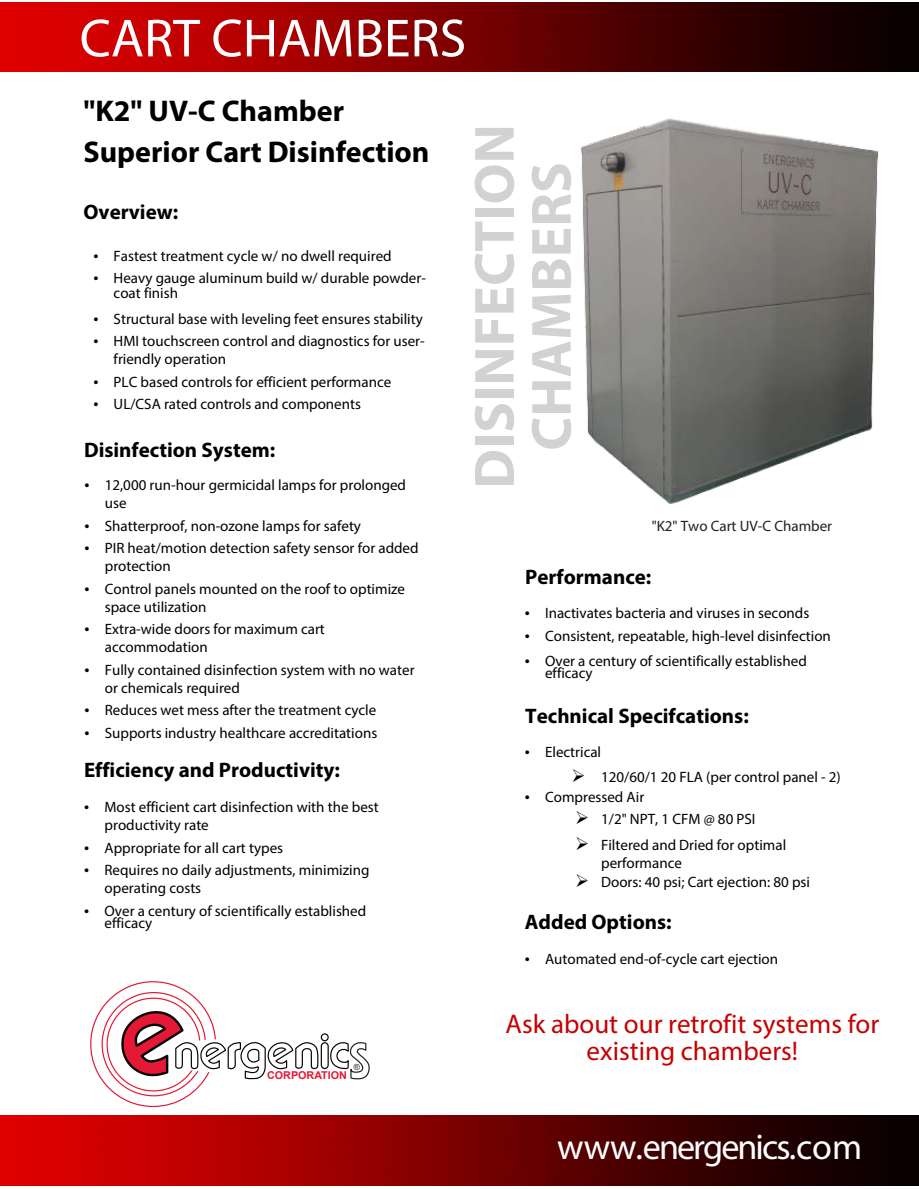
<style>
.page{position:relative;width:919px;height:1189px;background:#fff}
.page>*{position:absolute;margin:0;border:0;box-sizing:border-box;transform-origin:0 0}
.t1{font:700 57px/57px "Myriad Pro";color:#d1d2d3;text-align:center}
.t2{font:54px "Myriad Pro";color:#fff}
.t3{font:36px "Myriad Pro";letter-spacing:-.055em;color:#fff}
.t4{font:700 30px/40.3px "Myriad Pro";color:#000}
.t5{font:27px/27.2px "Myriad Pro";color:#c60000;text-align:center}
.t6{font:700 21px "Myriad Pro";color:#000}
.t7{font:15px/18px "Myriad Pro";color:#000}
.t8{font:15px "Myriad Pro";color:#231f20}
.t9{font:700 10.8px "Arial";color:#e51836}
.t10{font:8.4px "Arial";color:#231f20}
.s1{font-size:18px}
</style>
<div class="page">
<img style="left:0;top:2px;width:918px;height:70px">
<img style="left:0;top:1115px;width:918px;height:69px">
<div style="left:320px;top:1032px;width:8px;height:8px;border:1px solid #040504;border-radius:50%"></div>
<div style="left:320px;top:1041px;width:8px;height:27px;border:1px solid #040504;border-radius:4px"></div>
<svg style="left:330px;top:1042px;width:40px;height:36px"></svg>
<svg style="left:90px;top:981px;width:229px;height:125px"></svg>
<img style="left:581px;top:118px;width:298px;height:386px">
<h2 class="t2" style="left:80px;top:5px;width:388px">CART CHAMBERS</h2>
<h3 class="t4" style="left:83px;top:90px;width:347px">"K2" UV-C Chamber<br>Superior Cart Disinfection</h3>
<h3 class="t6" style="left:83px;top:199px;width:96px">Overview:</h3>
<p class="t7" style="left:93px;top:247px;width:300px"><span class="s1">•</span> Fastest treatment cycle w/ no dwell required</p>
<p class="t7" style="left:114px;top:270px;width:314px;line-height:15.1px;text-indent:-20px"><span class="s1">•</span> Heavy gauge aluminum build w/ durable powder&shy;coat finish</p>
<p class="t7" style="left:93px;top:310px;width:331px"><span class="s1">•</span> Structural base with leveling feet ensures stability</p>
<p class="t7" style="left:114px;top:332px;width:312px;text-indent:-20px"><span class="s1">•</span> HMI touchscreen control and diagnostics for user&shy;friendly operation</p>
<p class="t7" style="left:93px;top:372px;width:299px"><span class="s1">•</span> PLC based controls for efficient performance</p>
<p class="t7" style="left:93px;top:395px;width:269px"><span class="s1">•</span> UL/CSA rated controls and components</p>
<h3 class="t6" style="left:84px;top:437px;width:193px">Disinfection System:</h3>
<p class="t7" style="left:105px;top:475px;width:303px;text-indent:-20px"><span class="s1">•</span> 12,000 run-hour germicidal lamps for prolonged use</p>
<p class="t7" style="left:84px;top:516px;width:278px"><span class="s1">•</span> Shatterproof, non-ozone lamps for safety</p>
<p class="t7" style="left:105px;top:538px;width:315px;text-indent:-20px"><span class="s1">•</span> PIR heat/motion detection safety sensor for added protection</p>
<p class="t7" style="left:105px;top:579px;width:302px;text-indent:-20px"><span class="s1">•</span> Control panels mounted on the roof to optimize space utilization</p>
<p class="t7" style="left:105px;top:619px;width:221px;text-indent:-20px"><span class="s1">•</span> Extra-wide doors for maximum cart accommodation</p>
<p class="t7" style="left:105px;top:660px;width:311px;text-indent:-20px"><span class="s1">•</span> Fully contained disinfection system with no water or chemicals required</p>
<p class="t7" style="left:84px;top:700px;width:293px"><span class="s1">•</span> Reduces wet mess after the treatment cycle</p>
<p class="t7" style="left:84px;top:723px;width:294px"><span class="s1">•</span> Supports industry healthcare accreditations</p>
<h3 class="t6" style="left:84px;top:757px;width:257px">Efficiency and Productivity:</h3>
<p class="t7" style="left:104px;top:798px;width:275px;text-indent:-20px"><span class="s1">•</span> Most efficient cart disinfection with the best productivity rate</p>
<p class="t7" style="left:84px;top:838px;width:200px"><span class="s1">•</span> Appropriate for all cart types</p>
<p class="t7" style="left:104px;top:861px;width:266px;text-indent:-20px"><span class="s1">•</span> Requires no daily adjustments, minimizing operating costs</p>
<p class="t7" style="left:104px;top:904px;width:263px;line-height:12.1px;text-indent:-20px"><span class="s1">•</span> Over a century of scientifically established efficacy</p>
<h1 class="t1" style="left:465px;top:488px;width:366px;rotate:-90deg">DISINFECTION<br>CHAMBERS</h1>
<p class="t8" style="left:651px;top:516px;width:182px">"K2" Two Cart UV-C Chamber</p>
<h3 class="t6" style="left:525px;top:564px;width:128px">Performance:</h3>
<p class="t7" style="left:524px;top:604px;width:286px"><span class="s1">•</span> Inactivates bacteria and viruses in seconds</p>
<p class="t7" style="left:524px;top:626px;width:307px"><span class="s1">•</span> Consistent, repeatable, high-level disinfection</p>
<p class="t7" style="left:545px;top:655px;width:263px;line-height:12.1px;text-indent:-20px"><span class="s1">•</span> Over a century of scientifically established efficacy</p>
<h3 class="t6" style="left:525px;top:702px;width:225px">Technical Specifcations:</h3>
<p class="t7" style="left:524px;top:742px;width:78px"><span class="s1">•</span> Electrical</p>
<p class="t7" style="left:571px;top:768px;width:270px">➢ 120/60/1 20 FLA (per control panel - 2)</p>
<p class="t7" style="left:524px;top:787px;width:121px"><span class="s1">•</span> Compressed Air</p>
<p class="t7" style="left:575px;top:810px;width:182px">➢ 1/2" NPT, 1 CFM @ 80 PSI</p>
<p class="t7" style="left:601px;top:835px;width:186px;text-indent:-26px">➢ Filtered and Dried for optimal performance</p>
<p class="t7" style="left:575px;top:873px;width:236px">➢ Doors: 40 psi; Cart ejection: 80 psi</p>
<h3 class="t6" style="left:524px;top:909px;width:148px">Added Options:</h3>
<p class="t7" style="left:524px;top:949px;width:255px"><span class="s1">•</span> Automated end-of-cycle cart ejection</p>
<p class="t10" style="left:353px;top:1061px;width:8px">®</p>
<p class="t9" style="left:267px;top:1067px;width:81px">CORPORATION</p>
<h3 class="t5" style="left:505px;top:1009px;width:375px">Ask about our retrofit systems for existing chambers!</h3>
<h3 class="t3" style="left:557px;top:1123px;width:306px">www.energenics.com</h3>
</div>
